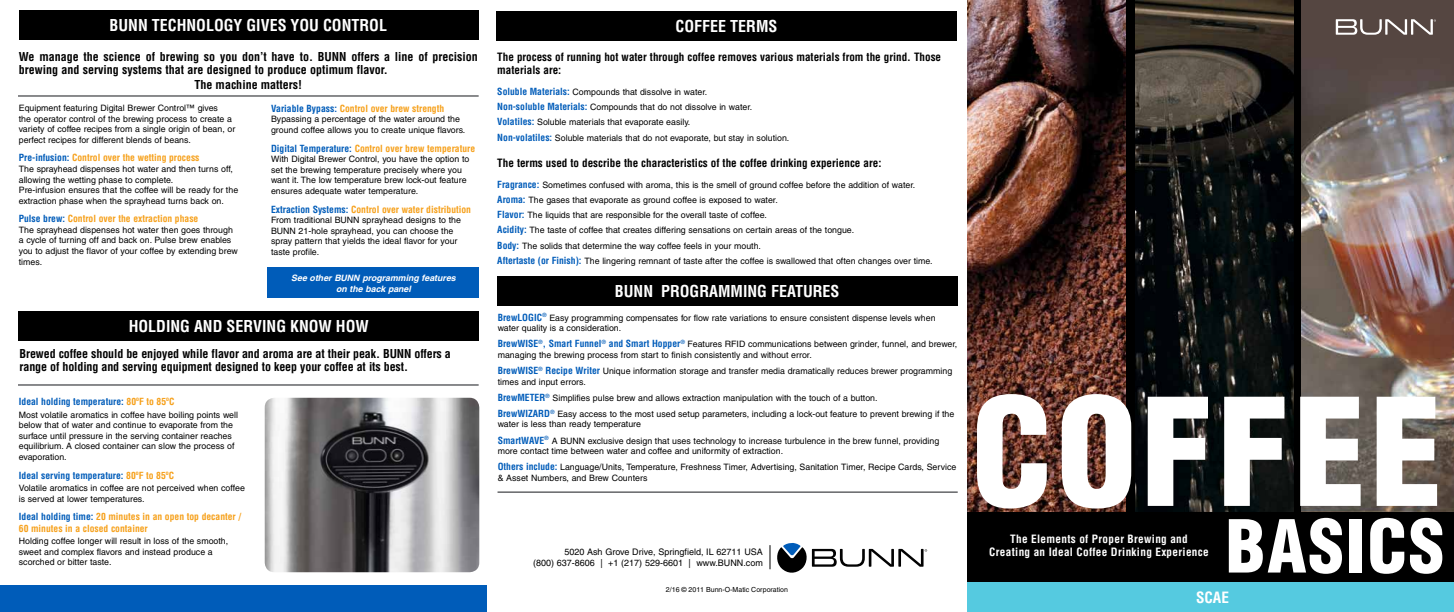
<style>
.page{position:relative;width:1454px;height:612px;background:#fff}
.page>*{position:absolute;margin:0;border:0;box-sizing:border-box;transform-origin:0 0}
.t1{font:900 condensed 145.6px "Helvetica";letter-spacing:.025em;color:#fff}
.t2{font:900 condensed 71.2px "Helvetica";letter-spacing:.025em;color:#fff}
.t3{font:700 condensed 16px "Helvetica";color:#fff}
.t4{font:700 condensed 15.2px "Helvetica";color:#fff}
.t5{font:700 condensed 12px/13.6px "Helvetica";color:#000}
.t6{font:700 condensed 11.2px/13.6px "Helvetica";color:#000}
.t7{font:700 condensed 11.2px/13.4px "Helvetica";letter-spacing:.03em;color:#fff;text-align:center}
.t8{font:700 condensed 9.6px/11.5px "Helvetica";color:#f6a01a}
.t9{font:700 condensed 9.6px "Helvetica";color:#005cb9}
.t10{font:9px/10.8px "Helvetica";color:#000;text-align:right}
.t11{font:8.8px/10.6px "Helvetica";color:#000}
.t12{font:italic 700 8.8px/10.6px "Helvetica";color:#fff;text-align:center}
.t13{font:7px "Helvetica";color:#000}
.s1{color:#005cb9}
.s2{font-weight:700;font-stretch:condensed;font-size:9.6px;color:#005cb9}
.s3{color:#f6a01a}
</style>
<div class="page">
<div style="left:0;top:585px;width:486px;height:27px;background:#005cb9"></div>
<div style="left:19px;top:11px;width:459px;height:29px;background:#000"></div>
<hr style="left:18px;top:95px;width:460px;height:2px;background:#6d6e71">
<div style="left:18px;top:311px;width:460px;height:29px;background:#000"></div>
<hr style="left:18px;top:384px;width:460px;height:2px;background:#6d6e71">
<div style="left:496px;top:11px;width:461px;height:29px;background:#000"></div>
<div style="left:267px;top:267px;width:211px;height:31px;background:#005cb9"></div>
<div style="left:497px;top:276px;width:460px;height:29px;background:#000"></div>
<hr style="left:497px;top:491px;width:460px;height:2px;background:#6d6e71">
<svg style="left:777px;top:543px;width:150px;height:30px"></svg>
<img style="left:265px;top:398px;width:214px;height:174px">
<svg style="left:769px;top:545px;width:1px;height:24px"></svg>
<div style="left:967px;top:0;width:487px;height:612px;background:#000"></div>
<img style="left:967px;top:0;width:159px;height:512px">
<img style="left:1135px;top:0;width:158px;height:512px">
<img style="left:1301px;top:0;width:153px;height:512px">
<div style="left:967px;top:583px;width:487px;height:29px;background:#55cae0"></div>
<svg style="left:1335px;top:19px;width:100px;height:16px;background:#8a7f7c"></svg>
<h3 class="t3" style="left:110px;top:15px;width:279px">BUNN TECHNOLOGY GIVES YOU CONTROL</h3>
<h3 class="t5" style="left:19px;top:50px;width:460px;line-height:13px">We manage the science of brewing so you don’t have to. BUNN offers a line of precision brewing and serving systems that are designed to produce optimum flavor.</h3>
<h3 class="t5" style="left:194px;top:78px;width:109px">The machine matters!</h3>
<p class="t11" style="left:19px;top:103px;width:218px">Equipment featuring Digital Brewer Control™ gives<br>the operator control of the brewing process to create a variety of coffee recipes from a single origin of bean, or perfect recipes for different blends of beans.</p>
<p class="t8" style="left:19px;top:152px;width:182px"><span class="s1">Pre-infusion:</span> Control over the wetting process</p>
<p class="t11" style="left:19px;top:164px;width:221px">The sprayhead dispenses hot water and then turns off, allowing the wetting phase to complete.<br>Pre-infusion ensures that the coffee will be ready for the extraction phase when the sprayhead turns back on.</p>
<p class="t8" style="left:19px;top:213px;width:181px"><span class="s1">Pulse brew:</span> Control over the extraction phase</p>
<p class="t11" style="left:19px;top:225px;width:221px">The sprayhead dispenses hot water then goes through a cycle of turning off and back on. Pulse brew enables you to adjust the flavor of your coffee by extending brew times.</p>
<p class="t8" style="left:271px;top:103px;width:175px"><span class="s1">Variable Bypass:</span> Control over brew strength</p>
<p class="t11" style="left:271px;top:114px;width:196px">Bypassing a percentage of the water around the ground coffee allows you to create unique flavors.</p>
<p class="t8" style="left:271px;top:142px;width:206px"><span class="s1">Digital Temperature:</span> Control over brew temperature</p>
<p class="t11" style="left:271px;top:154px;width:200px">With Digital Brewer Control, you have the option to set the brewing temperature precisely where you want it. The low temperature brew lock-out feature ensures adequate water temperature.</p>
<p class="t8" style="left:271px;top:203px;width:201px"><span class="s1">Extraction Systems:</span> Control over water distribution</p>
<p class="t11" style="left:271px;top:215px;width:191px">From traditional BUNN sprayhead designs to the BUNN 21-hole sprayhead, you can choose the spray pattern that yields the ideal flavor for your taste profile.</p>
<h3 class="t3" style="left:675px;top:16px;width:103px">COFFEE TERMS</h3>
<p class="t6" style="left:497px;top:50px;width:445px">The process of running hot water through coffee removes various materials from the grind. Those materials are:</p>
<p class="t11" style="left:497px;top:85px;width:293px;line-height:15.1px"><span class="s2">Soluble Materials:</span> Compounds that dissolve in water.<br><span class="s2">Non-soluble Materials:</span> Compounds that do not dissolve in water.<br><span class="s2">Volatiles:</span> Soluble materials that evaporate easily.<br><span class="s2">Non-volatiles:</span> Soluble materials that do not evaporate, but stay in solution.</p>
<p class="t6" style="left:497px;top:156px;width:385px">The terms used to describe the characteristics of the coffee drinking experience are:</p>
<p class="t11" style="left:497px;top:177px;width:437px;line-height:15.1px"><span class="s2">Fragrance:</span> Sometimes confused with aroma, this is the smell of ground coffee before the addition of water.<br><span class="s2">Aroma:</span> The gases that evaporate as ground coffee is exposed to water.<br><span class="s2">Flavor:</span> The liquids that are responsible for the overall taste of coffee.<br><span class="s2">Acidity:</span> The taste of coffee that creates differing sensations on certain areas of the tongue.<br><span class="s2">Body:</span> The solids that determine the way coffee feels in your mouth.<br><span class="s2">Aftertaste (or Finish):</span> The lingering remnant of taste after the coffee is swallowed that often changes over time.</p>
<p class="t12" style="left:291px;top:272px;width:166px">See other BUNN programming features on the back panel</p>
<h3 class="t3" style="left:615px;top:281px;width:226px">BUNN PROGRAMMING FEATURES</h3>
<p class="t11" style="left:498px;top:312px;width:439px"><span class="s2">BrewLOGIC</span><sup>®</sup> Easy programming compensates for flow rate variations to ensure consistent dispense levels when water quality is a consideration.</p>
<p class="t11" style="left:498px;top:339px;width:461px"><span class="s2">BrewWISE</span><sup>®</sup><span class="s2">, Smart Funnel</span><sup>®</sup> <span class="s2">and Smart Hopper</span><sup>®</sup> Features RFID communications between grinder, funnel, and brewer, managing the brewing process from start to finish consistently and without error.</p>
<p class="t11" style="left:498px;top:366px;width:456px"><span class="s2">BrewWISE</span><sup>®</sup> <span class="s2">Recipe Writer</span> Unique information storage and transfer media dramatically reduces brewer programming times and input errors.</p>
<p class="t11" style="left:498px;top:390px;width:458px;line-height:16.1px"><span class="s2">BrewMETER</span><sup>®</sup> Simplifies pulse brew and allows extraction manipulation with the touch of a button.<br><span class="s2">BrewWIZARD</span><sup>®</sup> Easy access to the most used setup parameters, including a lock-out feature to prevent brewing if the</p>
<p class="t11" style="left:498px;top:416px;width:443px;line-height:16.1px">water is less than ready temperature<br><span class="s2">SmartWAVE</span><sup>®</sup> A BUNN exclusive design that uses technology to increase turbulence in the brew funnel, providing</p>
<p class="t11" style="left:498px;top:443px;width:460px;line-height:16.1px">more contact time between water and coffee and uniformity of extraction.<br><span class="s2">Others include:</span> Language/Units, Temperature, Freshness Timer, Advertising, Sanitation Timer, Recipe Cards, Service</p>
<p class="t11" style="left:498px;top:472px;width:151px">&amp; Asset Numbers, and Brew Counters</p>
<h3 class="t3" style="left:129px;top:316px;width:241px">HOLDING AND SERVING KNOW HOW</h3>
<h3 class="t5" style="left:20px;top:346px;width:433px">Brewed coffee should be enjoyed while flavor and aroma are at their peak. BUNN offers a range of holding and serving equipment designed to keep your coffee at its best.</h3>
<p class="t9" style="left:19px;top:396px;width:157px">Ideal holding temperature: <span class="s3">80ºF to 85ºC</span></p>
<p class="t11" style="left:19px;top:409px;width:221px">Most volatile aromatics in coffee have boiling points well below that of water and continue to evaporate from the surface until pressure in the serving container reaches equilibrium. A closed container can slow the process of evaporation.</p>
<p class="t9" style="left:19px;top:469px;width:157px">Ideal serving temperature: <span class="s3">80ºF to 85ºC</span></p>
<p class="t11" style="left:19px;top:483px;width:228px">Volatile aromatics in coffee are not perceived when coffee is served at lower temperatures.</p>
<p class="t8" style="left:19px;top:511px;width:224px"><span class="s1">Ideal holding time:</span> 20 minutes in an open top decanter /<br>60 minutes in a closed container</p>
<p class="t11" style="left:19px;top:536px;width:211px">Holding coffee longer will result in loss of the smooth, sweet and complex flavors and instead produce a scorched or bitter taste.</p>
<p class="t10" style="left:533px;top:546px;width:231px">5020 Ash Grove Drive, Springfield, IL 62711 USA<br>(800) 637-8606 | +1 (217) 529-6601 | www.BUNN.com</p>
<p class="t13" style="left:666px;top:586px;width:124px">2/16 © 2011 Bunn-O-Matic Corporation</p>
<h1 class="t1" style="left:971px;top:360px;width:473px">COFFEE</h1>
<p class="t7" style="left:989px;top:532px;width:221px">The Elements of Proper Brewing and<br>Creating an Ideal Coffee Drinking Experience</p>
<h3 class="t4" style="left:1196px;top:588px;width:34px">SCAE</h3>
<h2 class="t2" style="left:1225px;top:501px;width:220px">BASICS</h2>
</div>
